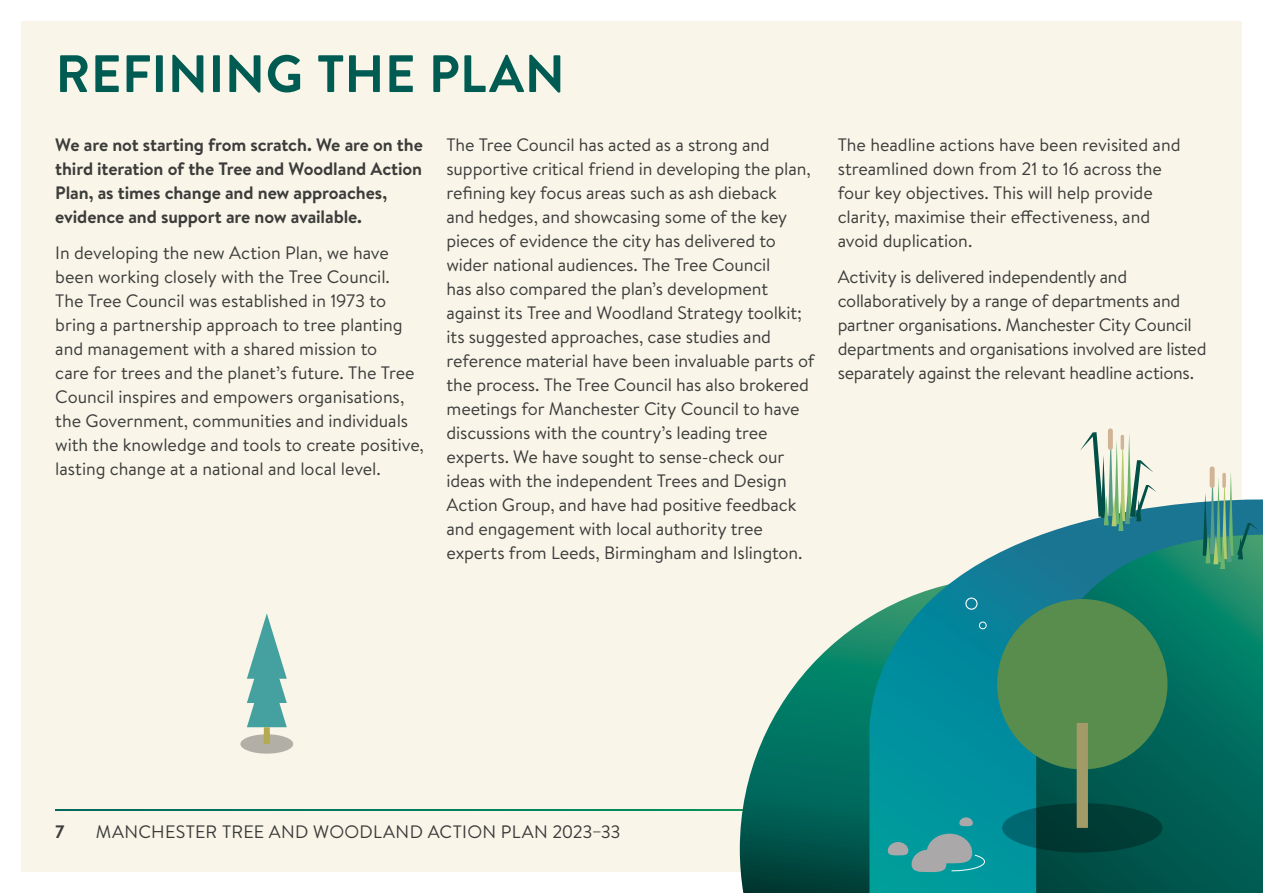
<style>
.page{position:relative;width:1263px;height:893px;background:#fff}
.page>*{position:absolute;margin:0;border:0;box-sizing:border-box;transform-origin:0 0}
.t1{font:700 52.5px "Brandon Text";letter-spacing:.01em;color:#005c53}
.P_Body{font:18px/24px "Brandon Text";letter-spacing:-.005em;color:#3c3c3b}
.P_Body-2{font:700 18px/24px "Brandon Text";letter-spacing:-.005em;color:#3c3c3b}
.P_Body-3{font:18px "Brandon Text";letter-spacing:.02em;color:#3c3c3b}
</style>
<div class="page">
<div style="left:21px;top:21px;width:1221px;height:851px;background:#f9f6e9"></div>
<svg style="left:55px;top:809px;width:685px;height:2px"></svg>
<svg style="left:740px;top:617px;width:129px;height:276px"></svg>
<svg style="left:869px;top:499px;width:394px;height:394px;background:#248a89"></svg>
<svg style="left:1080px;top:432px;width:76px;height:99px"></svg>
<div style="left:1108px;top:428px;width:5px;height:22px;background:#d1b496;border-radius:2px"></div>
<svg style="left:1120px;top:435px;width:4px;height:15px"></svg>
<svg style="left:1203px;top:469px;width:55px;height:100px"></svg>
<hr style="left:1210px;top:466px;width:4px;height:22px;background:#d1b496;border-radius:2px">
<svg style="left:1222px;top:473px;width:4px;height:15px"></svg>
<div style="left:965px;top:598px;width:12px;height:12px;border:1px solid #fff;border-radius:50%"></div>
<div style="left:979px;top:622px;width:7px;height:7px;border:1px solid #fff;border-radius:50%"></div>
<svg style="left:959px;top:817px;width:14px;height:9px"></svg>
<svg style="left:888px;top:834px;width:97px;height:38px;background:#55a1a4"></svg>
<svg style="left:240px;top:734px;width:53px;height:20px"></svg>
<svg style="left:247px;top:613px;width:40px;height:114px"></svg>
<div style="left:264px;top:727px;width:6px;height:17px;background:#b5aa4f"></div>
<svg style="left:1002px;top:803px;width:160px;height:50px;background:#00423e"></svg>
<div style="left:997px;top:599px;width:170px;height:170px;background:#588d4e;border-radius:50%"></div>
<div style="left:1077px;top:723px;width:11px;height:105px;background:#a29b67"></div>
<h2 class="t1" style="left:56px;top:37px;width:511px">REFINING THE PLAN</h2>
<p class="P_Body-2" style="left:55px;top:132px;width:369px">We are not starting from scratch. We are on the third iteration of the Tree and Woodland Action Plan, as times change and new approaches, evidence and support are now available.</p>
<p class="P_Body" style="left:55px;top:240px;width:370px">In developing the new Action Plan, we have been working closely with the Tree Council.<br>The Tree Council was established in 1973 to bring a partnership approach to tree planting and management with a shared mission to<br>care for trees and the planet’s future. The Tree Council inspires and empowers organisations, the Government, communities and individuals with the knowledge and tools to create positive, lasting change at a national and local level.</p>
<p class="P_Body" style="left:446px;top:132px;width:369px">The Tree Council has acted as a strong and supportive critical friend in developing the plan, refining key focus areas such as ash dieback<br>and hedges, and showcasing some of the key pieces of evidence the city has delivered to wider national audiences. The Tree Council<br>has also compared the plan’s development against its Tree and Woodland Strategy toolkit; its suggested approaches, case studies and reference material have been invaluable parts of the process. The Tree Council has also brokered meetings for Manchester City Council to have discussions with the country’s leading tree experts. We have sought to sense-check our ideas with the independent Trees and Design Action Group, and have had positive feedback and engagement with local authority tree experts from Leeds, Birmingham and Islington.</p>
<p class="P_Body" style="left:838px;top:132px;width:344px">The headline actions have been revisited and streamlined down from 21 to 16 across the four key objectives. This will help provide clarity, maximise their effectiveness, and avoid duplication.</p>
<p class="P_Body" style="left:838px;top:264px;width:370px">Activity is delivered independently and collaboratively by a range of departments and partner organisations. Manchester City Council departments and organisations involved are listed separately against the relevant headline actions.</p>
<p class="P_Body-2" style="left:55px;top:819px;width:11px">7</p>
<p class="P_Body-3" style="left:96px;top:819px;width:526px">MANCHESTER TREE AND WOODLAND ACTION PLAN 2023–33</p>
</div>
